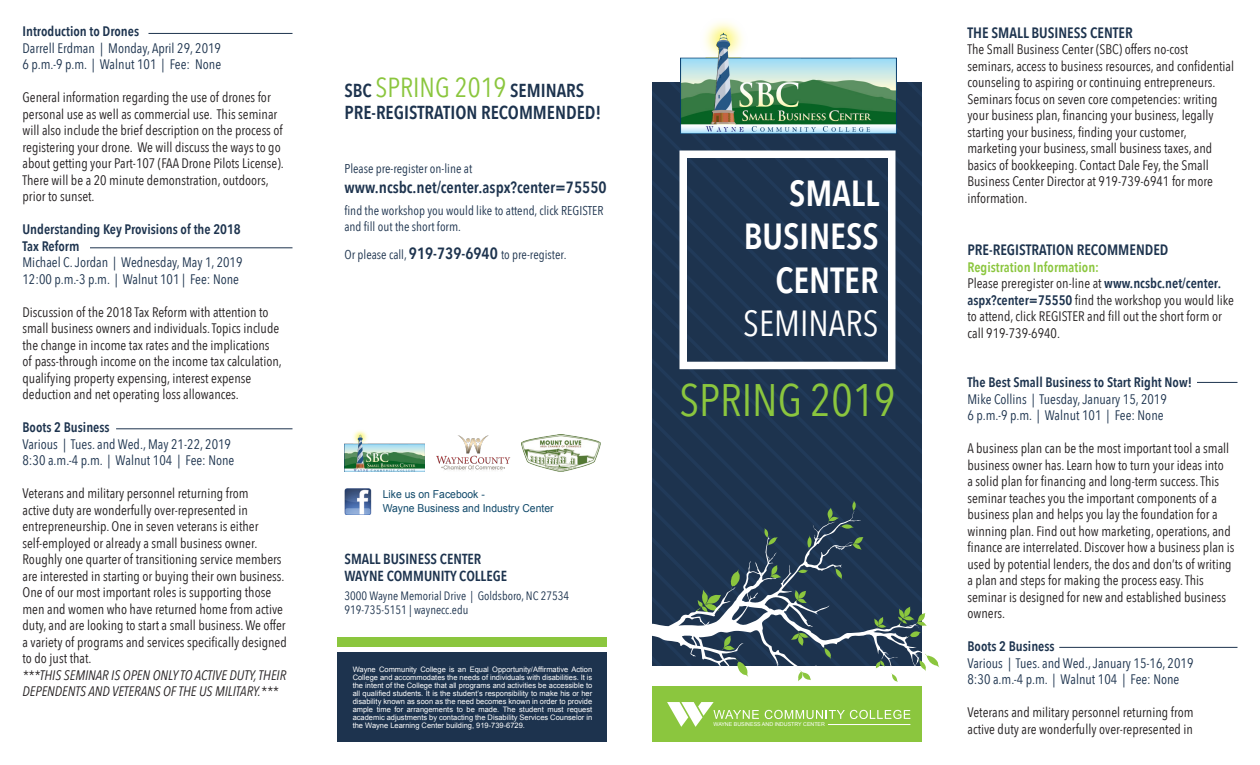
<style>
.page{position:relative;width:1260px;height:765px;background:#fff}
.page>*{position:absolute;margin:0;border:0;box-sizing:border-box;transform-origin:0 0}
.t1{font:45.38px "Avenir Next Condensed";color:#8bc63e}
.t2{font:600 36.25px "Avenir Next Condensed";color:#fff}
.t3{font:36.25px "Avenir Next Condensed";color:#fff}
.t4{font:600 18.75px "Avenir Next Condensed";color:#1d334e}
.t5{font:600 16.25px "Avenir Next Condensed";color:#1d334e}
.t6{font:600 15px "Avenir Next Condensed";color:#1d334e}
.t7{font:600 14.5px "Avenir Next Condensed";color:#1d334e}
.t8{font:13.75px/16.5px "Avenir Next Condensed";color:#231f20}
.t9{font:13.75px "Avenir Next Condensed";color:#1d334e}
.t10{font:600 13.75px "Avenir Next Condensed";color:#1d334e}
.t11{font:italic 13.75px/16.5px "Avenir Next Condensed";color:#231f20}
.t12{font:600 13.75px "Avenir Next Condensed";color:#8bc63e}
.t13{font:12.75px/15.4px "Avenir Next Condensed";color:#1d334e}
.t14{font:12.12px "Avenir Next Condensed";color:#1d334e}
.t15{font:10.88px "Arial";color:#10496a;scale:.95 1}
.t16{font:7.5px/8.1px "Arial";color:#fff;text-align:justify}
.t17{font:5.38px "Arial";color:#fff}
.s1{font-weight:400;font-size:27.5px;color:#8bc63e}
.s2{font-weight:600;font-size:16.25px}
.s3{font-weight:600;color:#1d334e}
</style>
<div class="page">
<svg style="left:521px;top:57px;width:401px;height:454px;fill:#1d334e"></svg>
<div style="left:652px;top:686px;width:270px;height:57px;background:#8bc63e"></div>
<div style="left:338px;top:652px;width:270px;height:91px;background:#1d334e"></div>
<img style="left:522px;top:434px;width:79px;height:37px">
<img style="left:436px;top:435px;width:75px;height:36px">
<img style="left:344px;top:489px;width:27px;height:26px">
<img style="left:344px;top:431px;width:80px;height:41px">
<div style="left:679px;top:151px;width:216px;height:218px;border:8px solid #fff"></div>
<svg style="left:765px;top:710px;width:145px;height:9px"></svg>
<svg style="left:667px;top:702px;width:92px;height:25px"></svg>
<hr style="left:828px;top:724px;width:82px;height:1px;background:#fff">
<img style="left:681px;top:22px;width:216px;height:112px">
<svg style="left:828px;top:500px;width:28px;height:11px"></svg>
<svg style="left:926px;top:654px;width:14px;height:14px"></svg>
<svg style="left:652px;top:511px;width:274px;height:169px;fill:#1d334e"></svg>
<div style="left:338px;top:637px;width:270px;height:9px;background:#8bc63e"></div>
<hr style="left:1059px;top:647px;width:179px;height:1px;background:#1d334e">
<hr style="left:1197px;top:382px;width:40px;height:1px;background:#1d334e">
<hr style="left:149px;top:33px;width:143px;height:1px;background:#1d334e">
<hr style="left:90px;top:248px;width:202px;height:1px;background:#1d334e">
<hr style="left:116px;top:428px;width:176px;height:1px;background:#1d334e">
<p class="t10" style="left:22px;top:20px;width:118px">Introduction to Drones</p>
<p class="t9" style="left:22px;top:36px;width:200px">Darrell Erdman | Monday, April 29, 2019</p>
<p class="t9" style="left:22px;top:53px;width:200px">6 p.m.-9 p.m. | Walnut 101 | Fee: None</p>
<p class="t8" style="left:22px;top:89px;width:263px">General information regarding the use of drones for personal use as well as commercial use. This seminar will also include the brief description on the process of registering your drone. We will discuss the ways to go about getting your Part-107 (FAA Drone Pilots License).<br>There will be a 20 minute demonstration, outdoors, prior to sunset.</p>
<p class="t10" style="left:22px;top:218px;width:220px">Understanding Key Provisions of the 2018</p>
<p class="t10" style="left:22px;top:234px;width:59px">Tax Reform</p>
<p class="t9" style="left:22px;top:251px;width:222px">Michael C. Jordan | Wednesday, May 1, 2019</p>
<p class="t9" style="left:22px;top:267px;width:218px">12:00 p.m.-3 p.m. | Walnut 101 | Fee: None</p>
<p class="t8" style="left:22px;top:303px;width:261px">Discussion of the 2018 Tax Reform with attention to small business owners and individuals. Topics include the change in income tax rates and the implications of pass-through income on the income tax calculation, qualifying property expensing, interest expense deduction and net operating loss allowances.</p>
<p class="t10" style="left:22px;top:416px;width:89px">Boots 2 Business</p>
<p class="t9" style="left:22px;top:432px;width:210px">Various | Tues. and Wed., May 21-22, 2019</p>
<p class="t9" style="left:22px;top:449px;width:213px">8:30 a.m.-4 p.m. | Walnut 104 | Fee: None</p>
<p class="t8" style="left:22px;top:485px;width:266px">Veterans and military personnel returning from<br>active duty are wonderfully over-represented in entrepreneurship. One in seven veterans is either self-employed or already a small business owner.<br>Roughly one quarter of transitioning service members are interested in starting or buying their own business.<br>One of our most important roles is supporting those men and women who have returned home from active duty, and are looking to start a small business. We offer a variety of programs and services specifically designed to do just that.</p>
<p class="t11" style="left:22px;top:667px;width:265px">***THIS SEMINAR IS OPEN ONLY TO ACTIVE DUTY, THEIR<br>DEPENDENTS AND VETERANS OF THE US MILITARY.***</p>
<p class="t4" style="left:344px;top:74px;width:241px">SBC <span class="s1">SPRING 2019</span> SEMINARS</p>
<p class="t4" style="left:344px;top:97px;width:259px">PRE-REGISTRATION RECOMMENDED!</p>
<p class="t13" style="left:344px;top:160px;width:129px">Please pre-register on-line at</p>
<p class="t5" style="left:344px;top:173px;width:264px">www.ncsbc.net/center.aspx?center=75550</p>
<p class="t13" style="left:344px;top:203px;width:261px">find the workshop you would like to attend, click REGISTER and fill out the short form.</p>
<p class="t13" style="left:344px;top:246px;width:223px">Or please call,<span class="s2">919-739-6940</span> to pre-register.</p>
<p class="t15" style="left:383px;top:488px;width:109px">Like us on Facebook -</p>
<p class="t15" style="left:383px;top:501px;width:181px">Wayne Business and Industry Center</p>
<p class="t7" style="left:344px;top:546px;width:138px">SMALL BUSINESS CENTER</p>
<p class="t7" style="left:344px;top:564px;width:164px">WAYNE COMMUNITY COLLEGE</p>
<p class="t14" style="left:344px;top:585px;width:226px">3000 Wayne Memorial Drive | Goldsboro, NC 27534</p>
<p class="t14" style="left:344px;top:600px;width:125px">919-735-5151 | waynecc.edu</p>
<p class="t16" style="left:353px;top:665px;width:241px">Wayne Community College is an Equal Opportunity/Affirmative Action College and accommodates the needs of individuals with disabilities. It is the intent of the College that all programs and activities be accessible to all qualified students. It is the student’s responsibility to make his or her disability known as soon as the need becomes known in order to provide ample time for arrangements to be made. The student must request academic adjustments by contacting the Disability Services Counselor in the Wayne Learning Center building, 919-739-6729.</p>
<p class="t2" style="left:789px;top:162px;width:92px">SMALL</p>
<p class="t2" style="left:744px;top:205px;width:136px">BUSINESS</p>
<p class="t2" style="left:775px;top:249px;width:105px">CENTER</p>
<p class="t3" style="left:743px;top:292px;width:137px">SEMINARS</p>
<p class="t1" style="left:679px;top:361px;width:218px">SPRING 2019</p>
<p class="t17" style="left:713px;top:721px;width:113px">WAYNE BUSINESS AND INDUSTRY CENTER</p>
<p class="t6" style="left:968px;top:19px;width:167px">THE SMALL BUSINESS CENTER</p>
<p class="t8" style="left:968px;top:40px;width:268px">The Small Business Center (SBC) offers no-cost seminars, access to business resources, and confidential counseling to aspiring or continuing entrepreneurs.<br>Seminars focus on seven core competencies: writing your business plan, financing your business, legally starting your business, finding your customer, marketing your business, small business taxes, and basics of bookkeeping. Contact Dale Fey, the Small Business Center Director at 919-739-6941 for more information.</p>
<p class="t6" style="left:968px;top:237px;width:202px">PRE-REGISTRATION RECOMMENDED</p>
<p class="t12" style="left:968px;top:255px;width:133px">Registration Information:</p>
<p class="t8" style="left:968px;top:274px;width:268px">Please preregister on-line at <span class="s3">www.ncsbc.net/center. aspx?center=75550</span> find the workshop you would like to attend, click REGISTER and fill out the short form or call 919-739-6940.</p>
<p class="t10" style="left:968px;top:370px;width:226px">The Best Small Business to Start Right Now!</p>
<p class="t9" style="left:968px;top:387px;width:201px">Mike Collins | Tuesday, January 15, 2019</p>
<p class="t9" style="left:968px;top:403px;width:198px">6 p.m.-9 p.m. | Walnut 101 | Fee: None</p>
<p class="t8" style="left:968px;top:439px;width:269px">A business plan can be the most important tool a small business owner has. Learn how to turn your ideas into<br>a solid plan for financing and long-term success. This seminar teaches you the important components of a business plan and helps you lay the foundation for a winning plan. Find out how marketing, operations, and finance are interrelated. Discover how a business plan is used by potential lenders, the dos and don’ts of writing a plan and steps for making the process easy. This seminar is designed for new and established business owners.</p>
<p class="t10" style="left:968px;top:634px;width:89px">Boots 2 Business</p>
<p class="t9" style="left:968px;top:651px;width:228px">Various | Tues. and Wed., January 15-16, 2019</p>
<p class="t9" style="left:968px;top:667px;width:213px">8:30 a.m.-4 p.m. | Walnut 104 | Fee: None</p>
<p class="t8" style="left:968px;top:703px;width:228px">Veterans and military personnel returning from active duty are wonderfully over-represented in</p>
</div>
